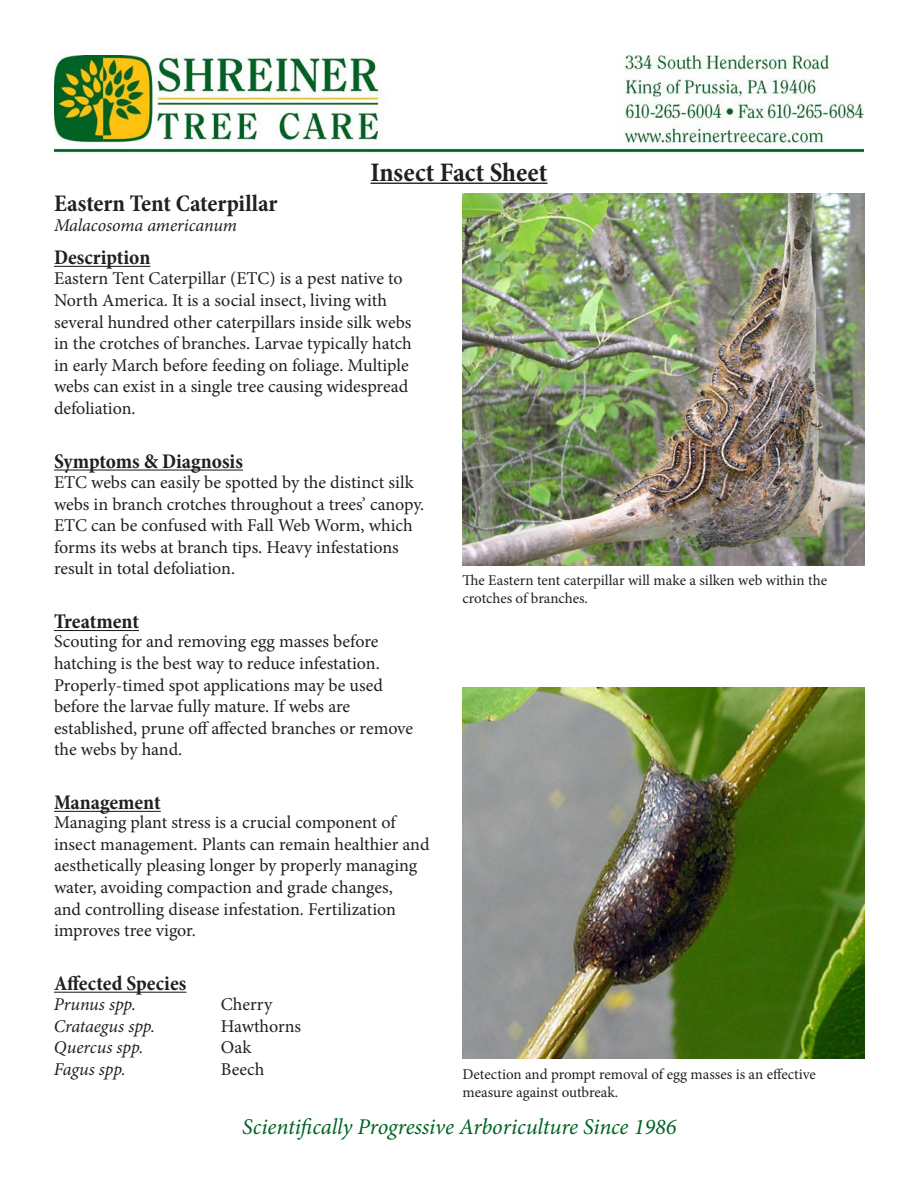
<style>
.page{position:relative;width:918px;height:1188px;background:#fff}
.page>*{position:absolute;margin:0;border:0;box-sizing:border-box;transform-origin:0 0}
.t1{font:700 condensed 27px "Minion Pro";color:#231f20}
.t2{font:700 condensed 24px "Minion Pro";letter-spacing:-.005em;color:#231f20}
.t3{font:italic 22.5px "Minion Pro";letter-spacing:-.01em;color:#006224}
.t4{font:700 condensed 21px "Minion Pro";color:#231f20}
.t5{font:18px/21.6px "Minion Pro";letter-spacing:-.005em;color:#231f20}
.t6{font:italic 18px "Minion Pro";letter-spacing:-.01em;color:#231f20}
.t7{font:15px/18px "Minion Pro";letter-spacing:-.005em;color:#231f20}
</style>
<div class="page">
<img style="left:54px;top:55px;width:810px;height:98px">
<hr style="left:54px;top:992px;width:132px;height:1px;background:#231f20">
<img style="left:462px;top:687px;width:402px;height:372px">
<img style="left:462px;top:194px;width:402px;height:372px">
<hr style="left:54px;top:630px;width:85px;height:1px;background:#231f20">
<hr style="left:54px;top:470px;width:189px;height:1px;background:#231f20">
<hr style="left:54px;top:266px;width:96px;height:1px;background:#231f20">
<hr style="left:370px;top:183px;width:178px;height:1px;background:#231f20">
<hr style="left:54px;top:811px;width:107px;height:1px;background:#231f20">
<p class="t2" style="left:54px;top:187px;width:225px">Eastern Tent Caterpillar</p>
<p class="t6" style="left:54px;top:213px;width:184px">Malacosoma americanum</p>
<p class="t1" style="left:370px;top:153px;width:179px">Insect Fact Sheet</p>
<p class="t4" style="left:54px;top:243px;width:98px">Description</p>
<p class="t5" style="left:54px;top:268px;width:359px">Eastern Tent Caterpillar (ETC) is a pest native to North America. It is a social insect, living with several hundred other caterpillars inside silk webs in the crotches of branches. Larvae typically hatch in early March before feeding on foliage. Multiple webs can exist in a single tree causing widespread defoliation.</p>
<p class="t4" style="left:54px;top:447px;width:190px">Symptoms &amp; Diagnosis</p>
<p class="t5" style="left:54px;top:472px;width:372px">ETC webs can easily be spotted by the distinct silk webs in branch crotches throughout a trees’ canopy.<br>ETC can be confused with Fall Web Worm, which forms its webs at branch tips. Heavy infestations result in total defoliation.</p>
<p class="t4" style="left:54px;top:607px;width:87px">Treatment</p>
<p class="t5" style="left:54px;top:631px;width:326px">Scouting for and removing egg masses before</p>
<p class="t5" style="left:54px;top:652px;width:327px">hatching is the best way to reduce infestation.</p>
<p class="t5" style="left:54px;top:674px;width:361px">Properly-timed spot applications may be used before the larvae fully mature. If webs are established, prune off affected branches or remove the webs by hand.</p>
<p class="t4" style="left:54px;top:788px;width:108px">Management</p>
<p class="t5" style="left:54px;top:812px;width:377px">Managing plant stress is a crucial component of insect management. Plants can remain healthier and aesthetically pleasing longer by properly managing water, avoiding compaction and grade changes,<br>and controlling disease infestation. Fertilization improves tree vigor.</p>
<p class="t4" style="left:54px;top:969px;width:134px">Affected Species</p>
<p class="t7" style="left:462px;top:572px;width:366px">The Eastern tent caterpillar will make a silken web within the crotches of branches.</p>
<p class="t5" style="left:221px;top:994px;width:53px">Cherry</p>
<p class="t5" style="left:221px;top:1015px;width:82px">Hawthorns</p>
<p class="t5" style="left:221px;top:1037px;width:32px">Oak</p>
<p class="t5" style="left:221px;top:1059px;width:45px">Beech</p>
<p class="t6" style="left:54px;top:992px;width:83px">Prunus spp.</p>
<p class="t6" style="left:54px;top:1014px;width:103px">Crataegus spp.</p>
<p class="t6" style="left:54px;top:1035px;width:91px">Quercus spp.</p>
<p class="t6" style="left:54px;top:1057px;width:73px">Fagus spp.</p>
<p class="t7" style="left:462px;top:1065px;width:355px">Detection and prompt removal of egg masses is an effective measure against outbreak.</p>
<p class="t3" style="left:242px;top:1111px;width:436px">Scientifically Progressive Arboriculture Since 1986</p>
</div>
